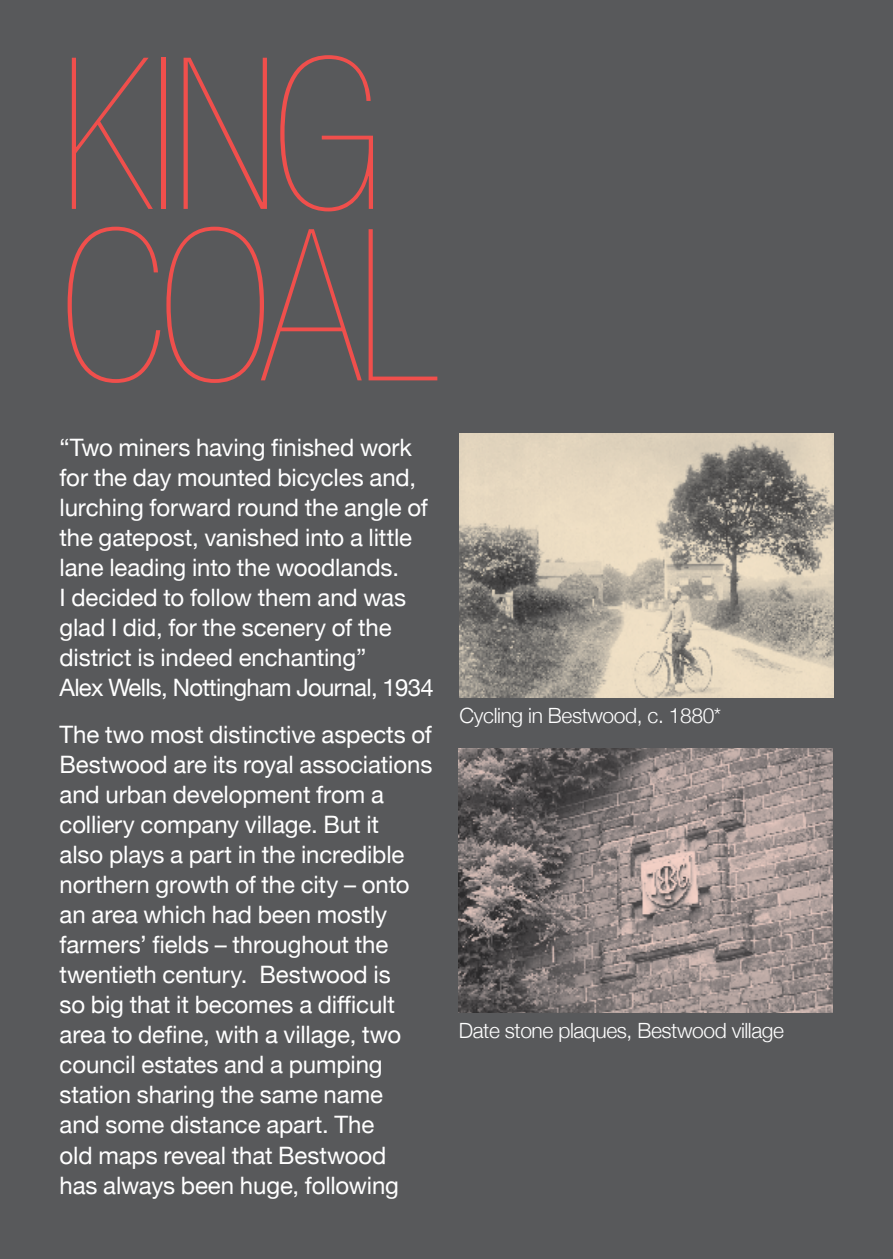
<style>
.page{position:relative;width:893px;height:1259px;background:#58595b}
.page>*{position:absolute;margin:0;border:0;box-sizing:border-box;transform-origin:0 0}
.t1{font:900 condensed 211.5px/171.3px "Helvetica Neue";letter-spacing:-.03em;color:#f04f4c}
.t2{font:24px/30px "Helvetica Neue";letter-spacing:-.005em;color:#fff}
.t3{font:300 21px "Helvetica Neue";letter-spacing:-.02em;color:#fff}
</style>
<div class="page">
<img style="left:460px;top:434px;width:373px;height:263px">
<img style="left:459px;top:748px;width:374px;height:264px">
<h1 class="t1" style="left:60px;top:48px;width:384px">KING<br>COAL</h1>
<p class="t2" style="left:60px;top:434px;width:376px">“Two miners having finished work for the day mounted bicycles and, lurching forward round the angle of the gatepost, vanished into a little lane leading into the woodlands.<br>I decided to follow them and was glad I did, for the scenery of the district is indeed enchanting”<br>Alex Wells, Nottingham Journal, 1934</p>
<p class="t2" style="left:60px;top:721px;width:374px">The two most distinctive aspects of<br>Bestwood are its royal associations and urban development from a colliery company village. But it<br>also plays a part in the incredible northern growth of the city – onto an area which had been mostly farmers’ fields – throughout the twentieth century. Bestwood is<br>so big that it becomes a difficult area to define, with a village, two council estates and a pumping station sharing the same name<br>and some distance apart. The<br>old maps reveal that Bestwood<br>has always been huge, following</p>
<p class="t3" style="left:460px;top:698px;width:263px">Cycling in Bestwood, c. 1880*</p>
<p class="t3" style="left:459px;top:1013px;width:327px">Date stone plaques, Bestwood village</p>
</div>
